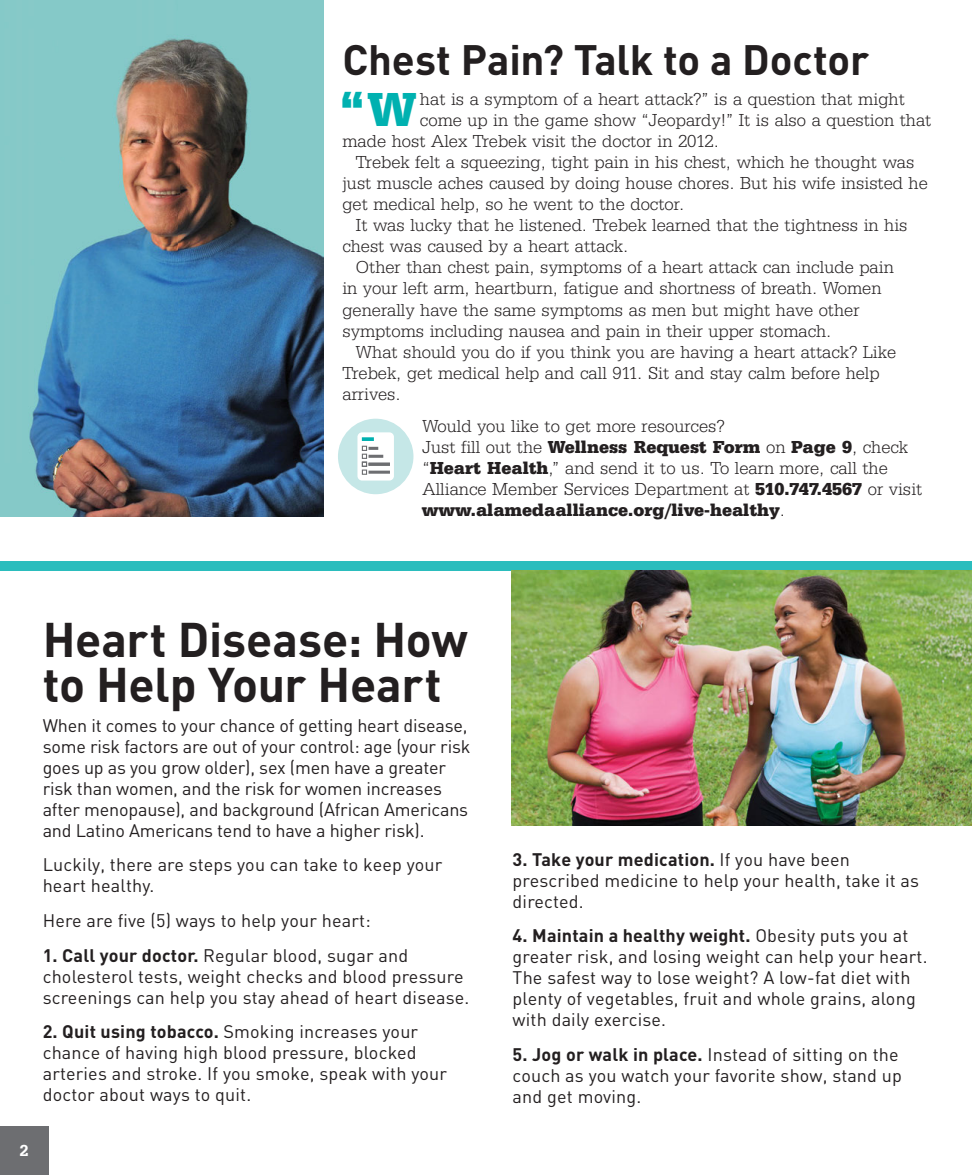
<style>
.page{position:relative;width:972px;height:1175px;background:#fff}
.page>*{position:absolute;margin:0;border:0;box-sizing:border-box;transform-origin:0 0}
.t1{font:700 49.5px "Serifa BEFOP";color:#00b1b0}
.t2{font:700 48px/45px "DIN";letter-spacing:-.005em;color:#231f20}
.t3{font:700 42px "DIN";letter-spacing:-.005em;color:#231f20}
.t4{font:300 18px/21px "Serifa BEFOP";color:#231f20}
.t5{font:18px/21px "DIN";letter-spacing:.01em;color:#231f20}
.t6{font:18px/21px "DIN";letter-spacing:-.01em;color:#231f20}
.t7{font:500 16.5px "Serifa BEFOP";color:#fff}
.s1{font-weight:700}
</style>
<div class="page">
<div style="left:0;top:1126px;width:49px;height:49px;background:#6d6e71"></div>
<div style="left:0;top:561px;width:972px;height:9px;background:#2bbdbd"></div>
<img style="left:511px;top:570px;width:461px;height:255px">
<div style="left:338px;top:419px;width:75px;height:75px;background:#c5e7e7;border-radius:50%"></div>
<div style="left:357px;top:432px;width:37px;height:48px;background:#fff;border-radius:5px"></div>
<svg style="left:362px;top:437px;width:12px;height:4px"></svg>
<hr style="left:369px;top:455px;width:14px;height:3px;background:#6d6e71">
<hr style="left:369px;top:463px;width:21px;height:3px;background:#6d6e71">
<svg style="left:361px;top:445px;width:17px;height:30px"></svg>
<svg style="left:369px;top:470px;width:21px;height:4px"></svg>
<img style="left:0;top:0;width:323px;height:516px">
<h3 class="t3" style="left:342px;top:32px;width:528px">Chest Pain? Talk to a Doctor</h3>
<h1 class="t1" style="left:340px;top:80px;width:78px">“W</h1>
<p class="t4" style="left:420px;top:89px;width:486px">hat is a symptom of a heart attack?” is a question that might</p>
<p class="t4" style="left:420px;top:110px;width:513px">come up in the game show “Jeopardy!” It is also a question that</p>
<p class="t4" style="left:342px;top:131px;width:378px">made host Alex Trebek visit the doctor in 2012.</p>
<p class="t4" style="left:356px;top:152px;width:560px">Trebek felt a squeezing, tight pain in his chest, which he thought was</p>
<p class="t4" style="left:342px;top:173px;width:587px">just muscle aches caused by doing house chores. But his wife insisted he</p>
<p class="t4" style="left:342px;top:194px;width:343px">get medical help, so he went to the doctor.</p>
<p class="t4" style="left:356px;top:215px;width:553px">It was lucky that he listened. Trebek learned that the tightness in his</p>
<p class="t4" style="left:342px;top:236px;width:288px">chest was caused by a heart attack.</p>
<p class="t4" style="left:356px;top:257px;width:539px">Other than chest pain, symptoms of a heart attack can include pain</p>
<p class="t4" style="left:342px;top:278px;width:541px">in your left arm, heartburn, fatigue and shortness of breath. Women</p>
<p class="t4" style="left:342px;top:299px;width:519px">generally have the same symptoms as men but might have other</p>
<p class="t4" style="left:342px;top:320px;width:491px">symptoms including nausea and pain in their upper stomach.</p>
<p class="t4" style="left:356px;top:341px;width:542px">What should you do if you think you are having a heart attack? Like</p>
<p class="t4" style="left:342px;top:362px;width:539px">Trebek, get medical help and call 911. Sit and stay calm before help</p>
<p class="t4" style="left:342px;top:383px;width:60px">arrives.</p>
<p class="t4" style="left:422px;top:416px;width:502px">Would you like to get more resources?<br>Just fill out the <span class="s1">Wellness Request Form</span> on <span class="s1">Page 9</span>, check “<span class="s1">Heart Health</span>,” and send it to us. To learn more, call the Alliance Member Services Department at <span class="s1">510.747.4567</span> or visit <span class="s1">www.alamedaalliance.org/live-healthy</span>.</p>
<h2 class="t2" style="left:43px;top:615px;width:427px">Heart Disease: How to Help Your Heart</h2>
<p class="t6" style="left:43px;top:714px;width:429px">When it comes to your chance of getting heart disease, some risk factors are out of your control: age (your risk goes up as you grow older), sex (men have a greater risk than women, and the risk for women increases after menopause), and background (African Americans and Latino Americans tend to have a higher risk).</p>
<p class="t5" style="left:43px;top:854px;width:401px">Luckily, there are steps you can take to keep your heart healthy.</p>
<p class="t5" style="left:43px;top:909px;width:330px">Here are five (5) ways to help your heart:</p>
<p class="t5" style="left:43px;top:944px;width:428px"><span class="s1">1. Call your doctor.</span> Regular blood, sugar and cholesterol tests, weight checks and blood pressure screenings can help you stay ahead of heart disease.</p>
<p class="t5" style="left:43px;top:1020px;width:406px"><span class="s1">2. Quit using tobacco.</span> Smoking increases your chance of having high blood pressure, blocked arteries and stroke. If you smoke, speak with your doctor about ways to quit.</p>
<p class="t7" style="left:19px;top:1140px;width:11px">2</p>
<p class="t5" style="left:513px;top:848px;width:408px"><span class="s1">3. Take your medication.</span> If you have been prescribed medicine to help your health, take it as directed.</p>
<p class="t5" style="left:513px;top:925px;width:417px"><span class="s1">4. Maintain a healthy weight.</span> Obesity puts you at greater risk, and losing weight can help your heart.<br>The safest way to lose weight? A low-fat diet with plenty of vegetables, fruit and whole grains, along with daily exercise.</p>
<p class="t5" style="left:513px;top:1043px;width:391px"><span class="s1">5. Jog or walk in place.</span> Instead of sitting on the couch as you watch your favorite show, stand up and get moving.</p>
</div>
